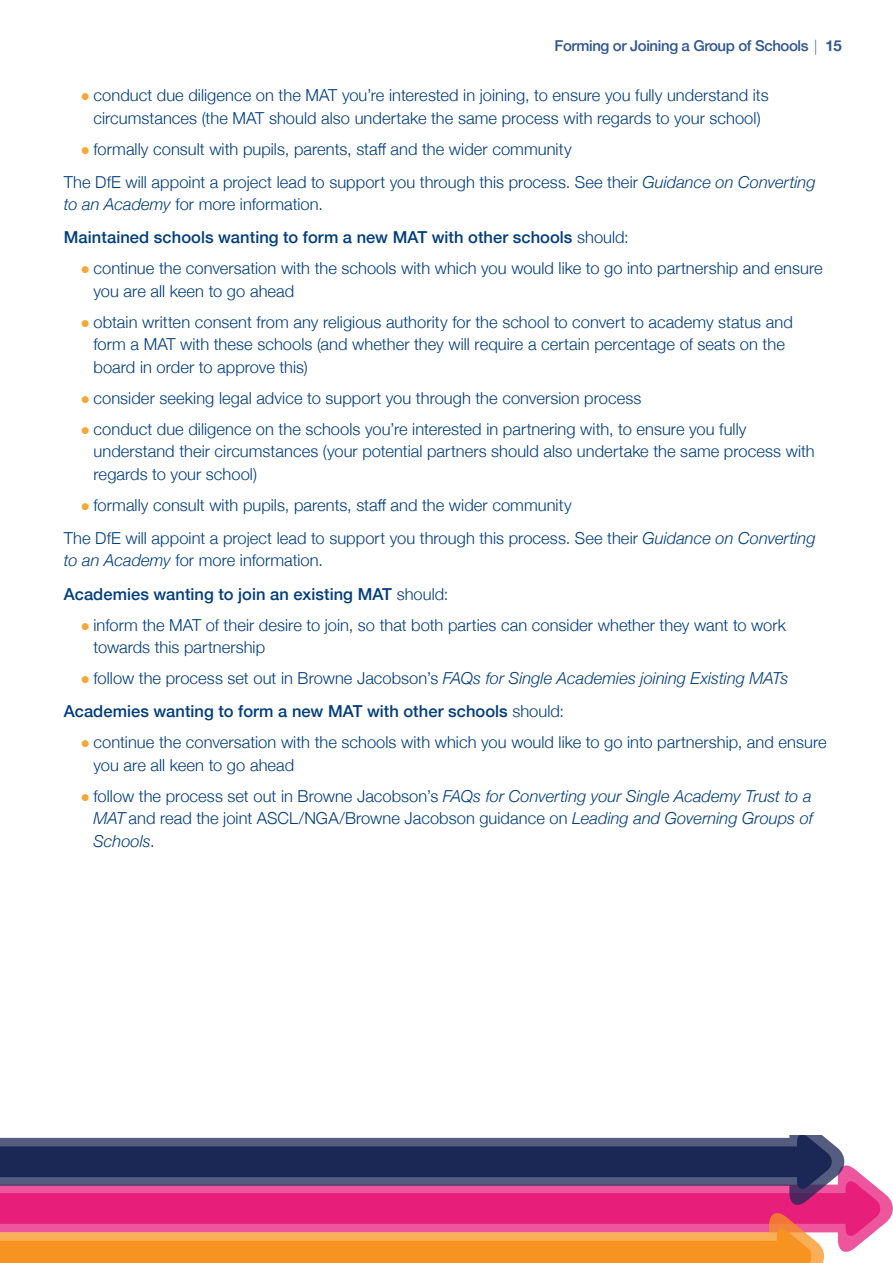
<style>
.page{position:relative;width:893px;height:1263px;background:#fff}
.page>*{position:absolute;margin:0;border:0;box-sizing:border-box;transform-origin:0 0}
.main_text_NO_INDENT{font:300 16.5px/22.5px "Helvetica Neue";letter-spacing:.005em;color:#013d7d}
.main_text_NO_INDENT-2{font:500 16.5px "Helvetica Neue";letter-spacing:.005em;color:#013d7d}
.t1{font:italic 300 16.5px "Helvetica Neue";color:#013d7d}
.t2{font:500 15px "Helvetica Neue";letter-spacing:-.025em;color:#305691}
.s1{font-family:"Myriad Pro";font-weight:300}
.s2{font-weight:700}
.s3{color:#f5a836}
.s4{font-style:italic}
.s5{font-weight:300}
.s6{font-style:normal}
</style>
<div class="page">
<svg style="left:0;top:1135px;width:882px;height:128px"></svg>
<p class="t2" style="left:554px;top:33px;width:289px">Forming or Joining a Group of Schools <span class="s1">|</span> <span class="s2">15</span></p>
<p class="main_text_NO_INDENT" style="left:81px;top:83px;width:689px;text-align:center"><span class="s3">●</span> conduct due diligence on the MAT you’re interested in joining, to ensure you fully understand its circumstances (the MAT should also undertake the same process with regards to your school)</p>
<p class="main_text_NO_INDENT" style="left:81px;top:136px;width:492px"><span class="s3">●</span> formally consult with pupils, parents, staff and the wider community</p>
<p class="main_text_NO_INDENT" style="left:64px;top:170px;width:753px">The DfE will appoint a project lead to support you through this process. See their <span class="s4">Guidance on Converting to an Academy</span> for more information.</p>
<p class="main_text_NO_INDENT-2" style="left:64px;top:224px;width:567px">Maintained schools wanting to form a new MAT with other schools <span class="s5">should:</span></p>
<p class="main_text_NO_INDENT" style="left:94px;top:256px;width:731px;text-indent:-13px"><span class="s3">●</span> continue the conversation with the schools with which you would like to go into partnership and ensure you are all keen to go ahead</p>
<p class="main_text_NO_INDENT" style="left:94px;top:310px;width:701px;text-indent:-13px"><span class="s3">●</span> obtain written consent from any religious authority for the school to convert to academy status and form a MAT with these schools (and whether they will require a certain percentage of seats on the board in order to approve this)</p>
<p class="main_text_NO_INDENT" style="left:81px;top:386px;width:562px"><span class="s3">●</span> consider seeking legal advice to support you through the conversion process</p>
<p class="main_text_NO_INDENT" style="left:94px;top:417px;width:723px;text-indent:-13px"><span class="s3">●</span> conduct due diligence on the schools you’re interested in partnering with, to ensure you fully understand their circumstances (your potential partners should also undertake the same process with regards to your school)</p>
<p class="main_text_NO_INDENT" style="left:81px;top:493px;width:492px"><span class="s3">●</span> formally consult with pupils, parents, staff and the wider community</p>
<p class="main_text_NO_INDENT" style="left:64px;top:526px;width:753px">The DfE will appoint a project lead to support you through this process. See their <span class="s4">Guidance on Converting to an Academy</span> for more information.</p>
<p class="main_text_NO_INDENT-2" style="left:64px;top:580px;width:386px">Academies wanting to join an existing MAT <span class="s5">should:</span></p>
<p class="main_text_NO_INDENT" style="left:94px;top:612px;width:694px;text-indent:-13px"><span class="s3">●</span> inform the MAT of their desire to join, so that both parties can consider whether they want to work towards this partnership</p>
<p class="t1" style="left:81px;top:665px;width:709px"><span class="s3">●</span> <span class="s6">follow the process set out in Browne Jacobson’s</span> FAQs for Single Academies joining Existing MATs</p>
<p class="main_text_NO_INDENT-2" style="left:64px;top:698px;width:502px">Academies wanting to form a new MAT with other schools <span class="s5">should:</span></p>
<p class="main_text_NO_INDENT" style="left:94px;top:730px;width:735px;text-indent:-13px"><span class="s3">●</span> continue the conversation with the schools with which you would like to go into partnership, and ensure you are all keen to go ahead</p>
<p class="main_text_NO_INDENT" style="left:94px;top:784px;width:721px;text-align:justify;text-indent:-13px"><span class="s3">●</span> follow the process set out in Browne Jacobson’s <span class="s4">FAQs for Converting your Single Academy Trust to a MAT</span> and read the joint ASCL/NGA/Browne Jacobson guidance on <span class="s4">Leading and Governing Groups of Schools</span>.</p>
</div>
